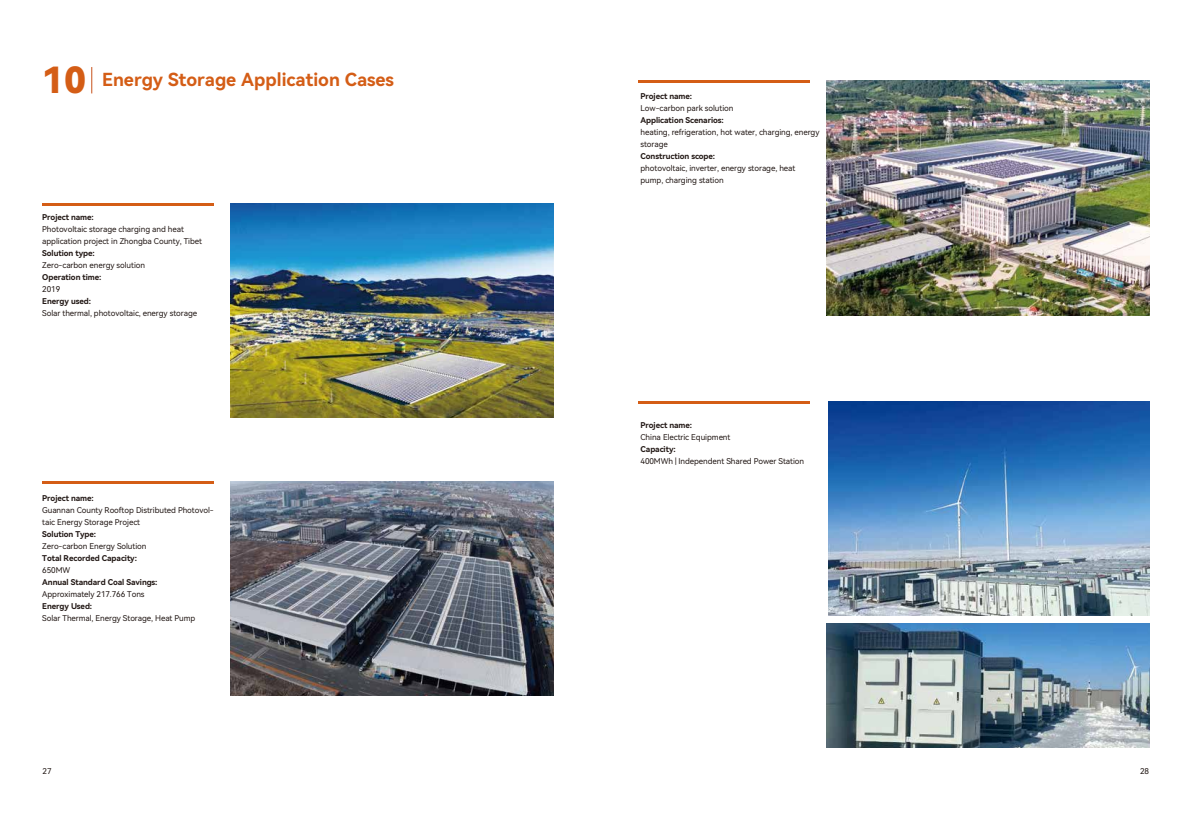
<style>
.page{position:relative;width:1191px;height:814px;background:#fff}
.page>*{position:absolute;margin:0;border:0;box-sizing:border-box;transform-origin:0 0}
.t1{font:18px "Harmony OS Sans SC Bold";color:#d45d16}
.t2{font:8px/12px "Harmony OS Sans SC";letter-spacing:-.01em;color:#221815}
.t3{font:8px "Harmony OS Sans SC Bold";letter-spacing:-.01em;color:#221815}
.s1{font-family:"Harmony OS Sans SC Black";font-size:36px}
</style>
<div class="page">
<svg style="left:91px;top:67px;width:1px;height:26px"></svg>
<hr style="left:43px;top:203px;width:171px;height:3px;background:#d45d16">
<hr style="left:638px;top:80px;width:172px;height:3px;background:#d45d16">
<hr style="left:638px;top:401px;width:172px;height:3px;background:#d45d16">
<hr style="left:43px;top:481px;width:171px;height:3px;background:#d45d16">
<img style="left:231px;top:203px;width:322px;height:214px">
<img style="left:826px;top:80px;width:323px;height:235px">
<img style="left:829px;top:401px;width:320px;height:214px">
<img style="left:231px;top:481px;width:322px;height:214px">
<img style="left:826px;top:623px;width:323px;height:124px">
<h1 class="t1" style="left:42px;top:66px;width:353px"><span class="s1">10</span> Energy Storage Application Cases</h1>
<p class="t3" style="left:42px;top:211px;width:53px">Project name:</p>
<p class="t2" style="left:42px;top:222px;width:161px">Photovoltaic storage charging and heat application project in Zhongba County, Tibet</p>
<p class="t3" style="left:42px;top:247px;width:54px">Solution type:</p>
<p class="t2" style="left:42px;top:258px;width:104px">Zero-carbon energy solution</p>
<p class="t3" style="left:42px;top:271px;width:61px">Operation time:</p>
<p class="t2" style="left:42px;top:282px;width:19px">2019</p>
<p class="t3" style="left:42px;top:295px;width:50px">Energy used:</p>
<p class="t2" style="left:42px;top:306px;width:156px">Solar thermal, photovoltaic, energy storage</p>
<p class="t3" style="left:42px;top:492px;width:53px">Project name:</p>
<p class="t2" style="left:42px;top:503px;width:173px">Guannan County Rooftop Distributed Photovol&shy;taic Energy Storage Project</p>
<p class="t3" style="left:42px;top:528px;width:55px">Solution Type:</p>
<p class="t2" style="left:42px;top:539px;width:106px">Zero-carbon Energy Solution</p>
<p class="t3" style="left:42px;top:552px;width:96px">Total Recorded Capacity:</p>
<p class="t2" style="left:42px;top:563px;width:29px">650MW</p>
<p class="t3" style="left:42px;top:576px;width:117px">Annual Standard Coal Savings:</p>
<p class="t2" style="left:42px;top:587px;width:104px">Approximately 217.766 Tons</p>
<p class="t3" style="left:42px;top:600px;width:51px">Energy Used:</p>
<p class="t2" style="left:42px;top:611px;width:155px">Solar Thermal, Energy Storage, Heat Pump</p>
<p class="t3" style="left:640px;top:90px;width:53px">Project name:</p>
<p class="t2" style="left:640px;top:101px;width:94px">Low-carbon park solution</p>
<p class="t3" style="left:640px;top:114px;width:85px">Application Scenarios:</p>
<p class="t2" style="left:640px;top:125px;width:180px">heating, refrigeration, hot water, charging, energy storage</p>
<p class="t3" style="left:640px;top:150px;width:76px">Construction scope:</p>
<p class="t2" style="left:640px;top:161px;width:156px">photovoltaic, inverter, energy storage, heat pump, charging station</p>
<p class="t3" style="left:640px;top:419px;width:53px">Project name:</p>
<p class="t2" style="left:640px;top:430px;width:91px">China Electric Equipment</p>
<p class="t3" style="left:640px;top:443px;width:37px">Capacity:</p>
<p class="t2" style="left:640px;top:454px;width:165px">400MWh | Independent Shared Power Station</p>
<p class="t2" style="left:43px;top:764px;width:11px">27</p>
<p class="t2" style="left:1140px;top:764px;width:11px">28</p>
</div>
